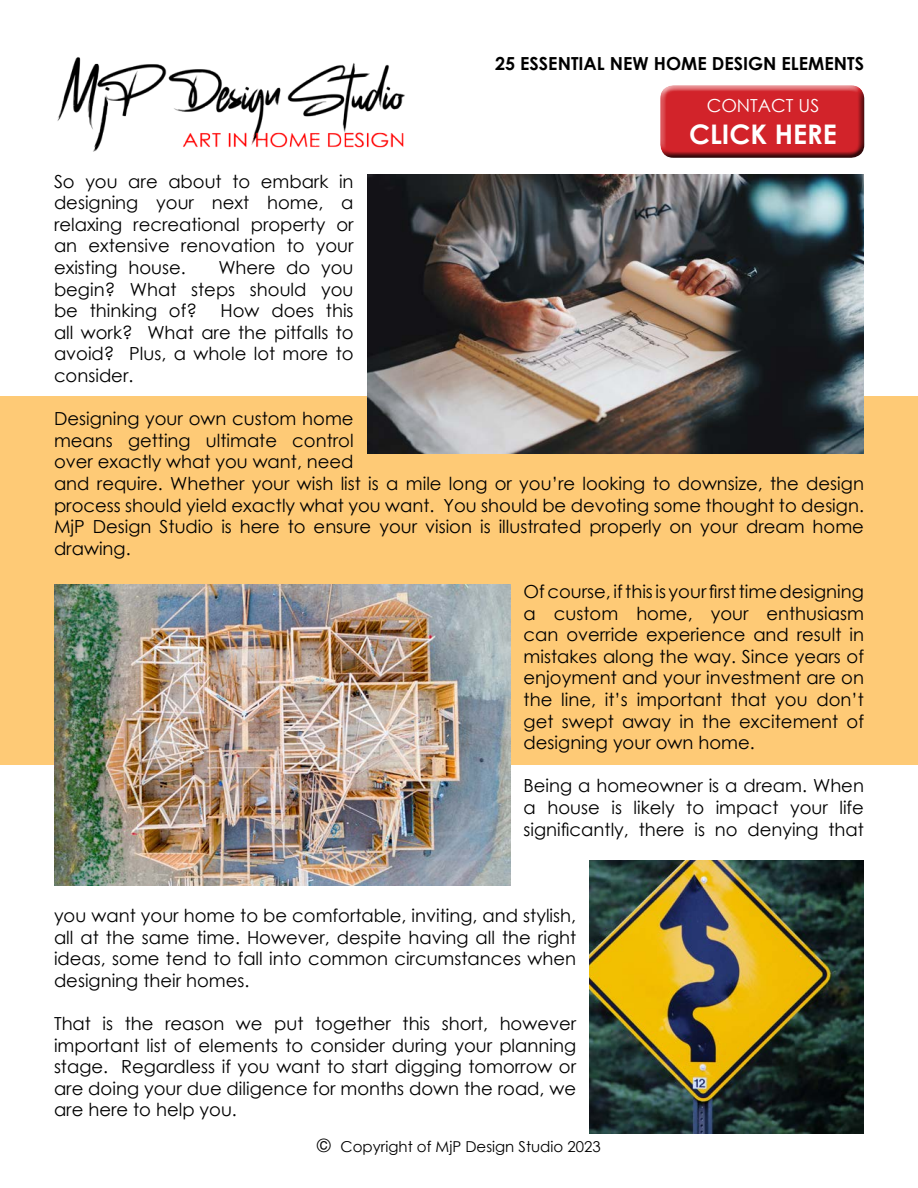
<style>
.page{position:relative;width:918px;height:1188px;background:#fff}
.page>*{position:absolute;margin:0;border:0;box-sizing:border-box;transform-origin:0 0}
.t1{font:700 27px "Century Gothic";color:#fff}
.t2{font:18px/21.6px "Century Gothic";color:#000;text-align:justify}
.t3{font:700 18px "Century Gothic";color:#000}
.t4{font:18px "Century Gothic";color:#fff}
.t5{font:15px "Century Gothic";color:#000}
.s1{font-size:18px}
</style>
<div class="page">
<div style="left:0;top:396px;width:918px;height:369px;background:#feca76"></div>
<img style="left:367px;top:174px;width:497px;height:280px">
<img style="left:54px;top:584px;width:456px;height:302px">
<img style="left:57px;top:57px;width:348px;height:95px">
<img style="left:590px;top:861px;width:274px;height:273px">
<div style="left:659px;top:83px;width:207px;height:68px;background:#fff;opacity:.75"></div>
<div style="left:659px;top:88px;width:207px;height:70px;background:#000;opacity:.75"></div>
<p class="t3" style="left:495px;top:50px;width:370px">25 ESSENTIAL NEW HOME DESIGN ELEMENTS</p>
<p class="t4" style="left:707px;top:93px;width:114px">CONTACT US</p>
<h1 class="t1" style="left:689px;top:114px;width:149px">CLICK HERE</h1>
<p class="t2" style="left:54px;top:170px;width:301px">So you are about to embark in designing your next home, a relaxing recreational property or an extensive renovation to your existing house.</p>
<p class="t2" style="left:54px;top:256px;width:301px;text-indent:164px">Where do you begin? What steps should you be thinking of?</p>
<p class="t2" style="left:54px;top:300px;width:301px;text-indent:167px">How does this all work? What are the pitfalls to avoid? Plus, a whole lot more to consider.</p>
<p class="t2" style="left:54px;top:408px;width:812px;text-align:left">Designing your own custom home<br>means getting ultimate control<br>over exactly what you want, need<br>and require. Whether your wish list is a mile long or you’re looking to downsize, the design process should yield exactly what you want. You should be devoting some thought to design.<br>MjP Design Studio is here to ensure your vision is illustrated properly on your dream home drawing.</p>
<p class="t2" style="left:524px;top:580px;width:342px">Of course, if this is your first time designing a custom home, your enthusiasm can override experience and result in mistakes along the way. Since years of enjoyment and your investment are on the line, it’s important that you don’t get swept away in the excitement of designing your own home.</p>
<p class="t2" style="left:524px;top:775px;width:342px">Being a homeowner is a dream. When a house is likely to impact your life significantly, there is no denying that</p>
<p class="t2" style="left:54px;top:904px;width:524px">you want your home to be comfortable, inviting, and stylish, all at the same time. However, despite having all the right ideas, some tend to fall into common circumstances when designing their homes.</p>
<p class="t2" style="left:54px;top:1012px;width:524px">That is the reason we put together this short, however important list of elements to consider during your planning stage. Regardless if you want to start digging tomorrow or are doing your due diligence for months down the road, we are here to help you.</p>
<p class="t5" style="left:317px;top:1136px;width:285px"><span class="s1">©</span> Copyright of MjP Design Studio 2023</p>
</div>
